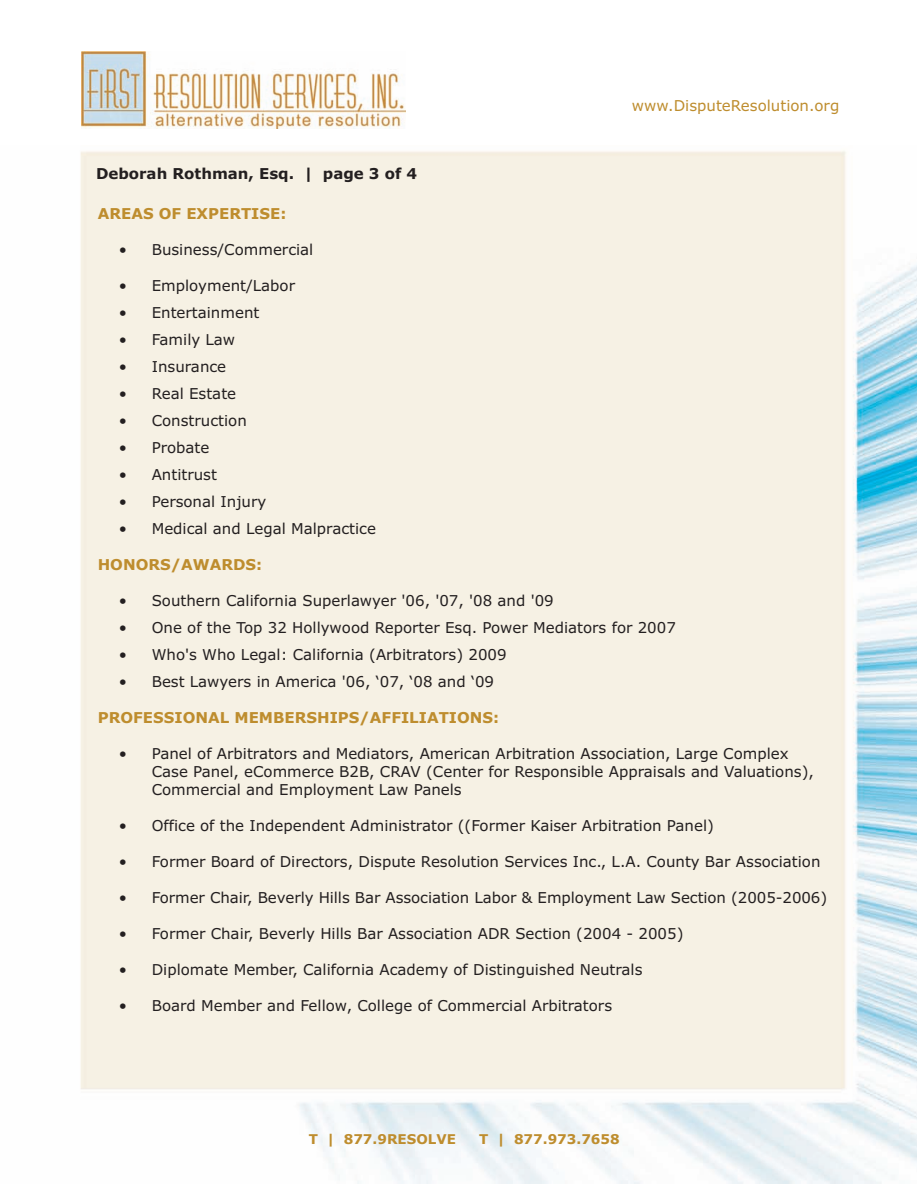
<style>
.page{position:relative;width:918px;height:1188px;background:#fff}
.page>*{position:absolute;margin:0;border:0;box-sizing:border-box;transform-origin:0 0}
.t1{font:15px/18px "Verdana";color:#231f20}
.t2{font:15px "Verdana Bold OTF";color:#be8d2e}
.t3{font:15px "Verdana Bold OTF";color:#231f20}
.t4{font:15px "Verdana";color:#be8d2e}
.t5{font:700 13.5px "Verdana";color:#be8d2e}
</style>
<div class="page">
<img style="left:80px;top:151px;width:837px;height:1032px">
<img style="left:82px;top:51px;width:323px;height:77px">
<p class="t3" style="left:96px;top:166px;width:323px">Deborah Rothman, Esq. | page 3 of 4</p>
<p class="t4" style="left:632px;top:97px;width:209px">www.DisputeResolution.org</p>
<p class="t2" style="left:98px;top:205px;width:190px">AREAS OF EXPERTISE:</p>
<p class="t1" style="left:119px;top:241px;width:196px">• Business/Commercial</p>
<p class="t1" style="left:119px;top:277px;width:178px">• Employment/Labor</p>
<p class="t1" style="left:119px;top:304px;width:142px">• Entertainment</p>
<p class="t1" style="left:119px;top:331px;width:118px">• Family Law</p>
<p class="t1" style="left:119px;top:358px;width:109px">• Insurance</p>
<p class="t1" style="left:119px;top:385px;width:119px">• Real Estate</p>
<p class="t1" style="left:119px;top:412px;width:129px">• Construction</p>
<p class="t1" style="left:119px;top:439px;width:92px">• Probate</p>
<p class="t1" style="left:119px;top:466px;width:100px">• Antitrust</p>
<p class="t1" style="left:119px;top:493px;width:149px">• Personal Injury</p>
<p class="t1" style="left:119px;top:520px;width:259px">• Medical and Legal Malpractice</p>
<p class="t2" style="left:98px;top:556px;width:166px">HONORS/AWARDS:</p>
<p class="t1" style="left:119px;top:592px;width:436px">• Southern California Superlawyer '06, '07, '08 and '09</p>
<p class="t1" style="left:119px;top:619px;width:558px">• One of the Top 32 Hollywood Reporter Esq. Power Mediators for 2007</p>
<p class="t1" style="left:119px;top:646px;width:389px">• Who's Who Legal: California (Arbitrators) 2009</p>
<p class="t1" style="left:119px;top:673px;width:377px">• Best Lawyers in America '06, ‘07, ‘08 and ‘09</p>
<p class="t2" style="left:98px;top:709px;width:403px">PROFESSIONAL MEMBERSHIPS/AFFILIATIONS:</p>
<p class="t1" style="left:152px;top:745px;width:664px;text-indent:-33px">• Panel of Arbitrators and Mediators, American Arbitration Association, Large Complex<br>Case Panel, eCommerce B2B, CRAV (Center for Responsible Appraisals and Valuations),<br>Commercial and Employment Law Panels</p>
<p class="t1" style="left:119px;top:817px;width:597px">• Office of the Independent Administrator ((Former Kaiser Arbitration Panel)</p>
<p class="t1" style="left:119px;top:853px;width:703px">• Former Board of Directors, Dispute Resolution Services Inc., L.A. County Bar Association</p>
<p class="t1" style="left:119px;top:889px;width:710px">• Former Chair, Beverly Hills Bar Association Labor &amp; Employment Law Section (2005-2006)</p>
<p class="t1" style="left:119px;top:925px;width:566px">• Former Chair, Beverly Hills Bar Association ADR Section (2004 - 2005)</p>
<p class="t1" style="left:119px;top:961px;width:525px">• Diplomate Member, California Academy of Distinguished Neutrals</p>
<p class="t1" style="left:119px;top:997px;width:495px">• Board Member and Fellow, College of Commercial Arbitrators</p>
<p class="t5" style="left:309px;top:1131px;width:149px">T | 877.9RESOLVE</p>
<p class="t5" style="left:479px;top:1131px;width:142px">T | 877.973.7658</p>
</div>
